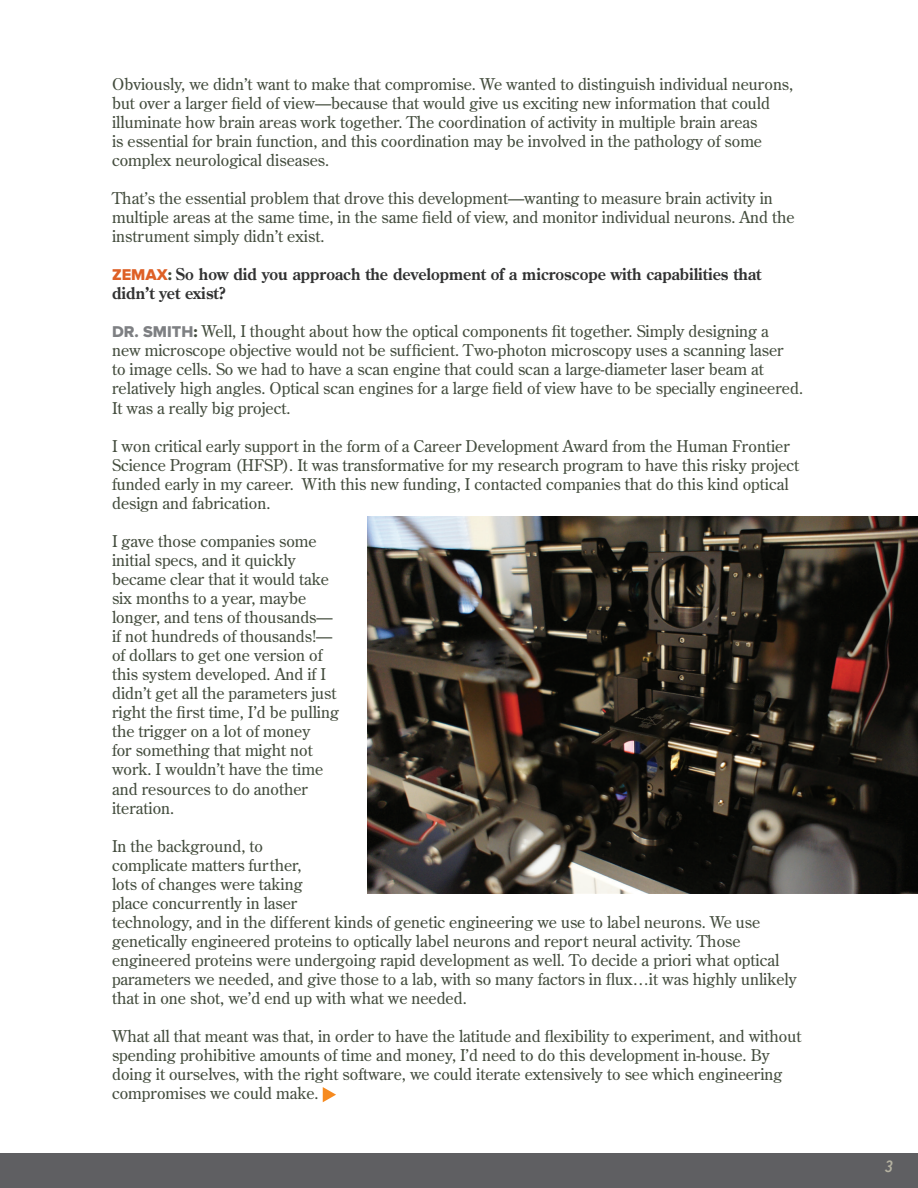
<style>
.page{position:relative;width:918px;height:1188px;background:#fff}
.page>*{position:absolute;margin:0;border:0;box-sizing:border-box;transform-origin:0 0}
.t1{font:16.2px/19px "Century Old Style Std";color:#434c3d}
.t2{font:700 16.2px/19px "Century Old Style Std";color:#313232;scale:.94 1}
.t3{font:italic 600 16.2px "Avenir Next Condensed";color:#b5b2a1}
.s1{font-family:"Proxima Nova Extrabld";font-weight:400;color:#de6026}
.s2{font-family:"Proxima Nova Extrabld";font-weight:400;color:#434c3d}
.s3{font-family:"Proxima Nova Extrabld";color:#7e8083}
.s4{font-family:"Proxima Nova Extrabld"}
</style>
<div class="page">
<svg style="left:323px;top:1087px;width:13px;height:15px"></svg>
<img style="left:367px;top:516px;width:551px;height:378px">
<div style="left:0;top:1154px;width:918px;height:34px;background:#5f5f62"></div>
<p class="t1" style="left:112px;top:74px;width:683px">Obviously, we didn’t want to make that compromise. We wanted to distinguish individual neurons, but over a larger field of view—because that would give us exciting new information that could illuminate how brain areas work together. The coordination of activity in multiple brain areas<br>is essential for brain function, and this coordination may be involved in the pathology of some complex neurological diseases.</p>
<p class="t1" style="left:112px;top:188px;width:684px">That’s the essential problem that drove this development—wanting to measure brain activity in multiple areas at the same time, in the same field of view, and monitor individual neurons. And the instrument simply didn’t exist.</p>
<p class="t2" style="left:112px;top:264px;width:692px"><span class="s1">ZEMAX</span><span class="s2">:</span> So how did you approach the development of a microscope with capabilities that didn’t yet exist?</p>
<p class="t1" style="left:112px;top:322px;width:693px"><span class="s3">DR. SMITH</span><span class="s4">:</span> Well, I thought about how the optical components fit together. Simply designing a<br>new microscope objective would not be sufficient. Two-photon microscopy uses a scanning laser<br>to image cells. So we had to have a scan engine that could scan a large-diameter laser beam at relatively high angles. Optical scan engines for a large field of view have to be specially engineered.<br>It was a really big project.</p>
<p class="t1" style="left:112px;top:436px;width:689px">I won critical early support in the form of a Career Development Award from the Human Frontier Science Program (HFSP). It was transformative for my research program to have this risky project funded early in my career. With this new funding, I contacted companies that do this kind optical design and fabrication.</p>
<p class="t1" style="left:112px;top:531px;width:229px">I gave those companies some initial specs, and it quickly became clear that it would take six months to a year, maybe longer, and tens of thousands— if not hundreds of thousands!— of dollars to get one version of this system developed. And if I didn’t get all the parameters just right the first time, I’d be pulling the trigger on a lot of money<br>for something that might not work. I wouldn’t have the time and resources to do another iteration.</p>
<p class="t1" style="left:112px;top:836px;width:686px">In the background, to<br>complicate matters further,<br>lots of changes were taking<br>place concurrently in laser<br>technology, and in the different kinds of genetic engineering we use to label neurons. We use genetically engineered proteins to optically label neurons and report neural activity. Those engineered proteins were undergoing rapid development as well. To decide a priori what optical parameters we needed, and give those to a lab, with so many factors in flux…it was highly unlikely that in one shot, we’d end up with what we needed.</p>
<p class="t1" style="left:112px;top:1027px;width:691px">What all that meant was that, in order to have the latitude and flexibility to experiment, and without spending prohibitive amounts of time and money, I’d need to do this development in-house. By doing it ourselves, with the right software, we could iterate extensively to see which engineering compromises we could make.</p>
<p class="t3" style="left:885px;top:1157px;width:10px">3</p>
</div>
